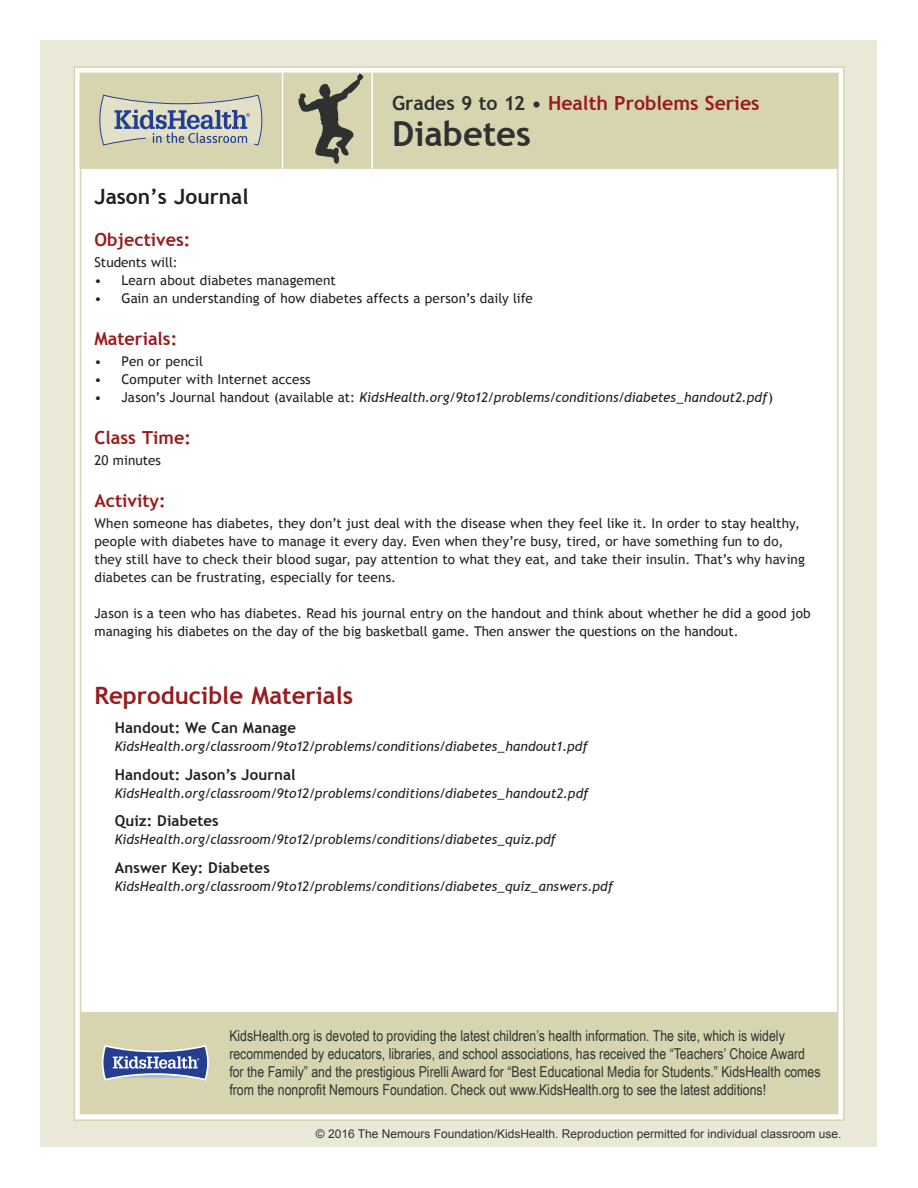
<style>
.page{position:relative;width:918px;height:1188px;background:#fff}
.page>*{position:absolute;margin:0;border:0;box-sizing:border-box;transform-origin:0 0}
.Lesson_Header{font:700 34.5px "Trebuchet MS";color:#2f3130}
.t1{font:700 24px "Trebuchet MS";color:#9a1a1d}
.t2{font:700 21px "Trebuchet MS";color:#231f20}
.Lesson_Header-2{font:700 19.5px "Trebuchet MS";color:#9a1a1d}
.t3{font:700 18px "Trebuchet MS";color:#9a1a1d}
.t4{font:15px/18px "Arial Narrow";color:#323333}
.Article_List{font:700 15px "Trebuchet MS";letter-spacing:.01em;color:#231f20}
.Basic_Bulleted_List{font:13.5px/18px "Trebuchet MS";letter-spacing:.005em;color:#231f20}
.Article_List-2{font:italic 13.5px "Trebuchet MS";letter-spacing:.005em;color:#231f20}
.Basic_Bulleted_List-2{font:italic 13.5px "Trebuchet MS";letter-spacing:.005em;color:#231f20}
.t5{font:12px "Arial";color:#2f3130}
.s1{color:#2f3130}
.s2{font-style:normal}
</style>
<div class="page">
<div style="left:40px;top:40px;width:838px;height:1108px;background:#eae9d8"></div>
<div style="left:74px;top:67px;width:770px;height:1053px;background:#fff"></div>
<div style="left:81px;top:1013px;width:757px;height:100px;background:#d6d5b0"></div>
<svg style="left:102px;top:1045px;width:107px;height:36px"></svg>
<div style="left:81px;top:74px;width:757px;height:94px;background:#d6d5b0"></div>
<div style="left:80px;top:73px;width:759px;height:96px;border:2px solid #d6d5b0"></div>
<svg style="left:99px;top:94px;width:164px;height:52px"></svg>
<hr style="left:371px;top:73px;width:2px;height:96px;background:#fff">
<hr style="left:282px;top:73px;width:1px;height:96px;background:#fff">
<svg style="left:298px;top:74px;width:65px;height:90px"></svg>
<p class="Lesson_Header-2" style="left:392px;top:91px;width:369px"><span class="s1">Grades 9 to 12 •</span> Health Problems Series</p>
<p class="Lesson_Header" style="left:392px;top:112px;width:140px">Diabetes</p>
<p class="t2" style="left:94px;top:184px;width:156px">Jason’s Journal</p>
<p class="t3" style="left:94px;top:229px;width:97px">Objectives:</p>
<p class="Basic_Bulleted_List" style="left:94px;top:254px;width:85px">Students will:</p>
<p class="Basic_Bulleted_List" style="left:122px;top:272px;width:216px">Learn about diabetes management</p>
<p class="Basic_Bulleted_List" style="left:122px;top:290px;width:413px">Gain an understanding of how diabetes affects a person’s daily life</p>
<p class="t3" style="left:94px;top:328px;width:84px">Materials:</p>
<p class="Basic_Bulleted_List" style="left:122px;top:353px;width:83px">Pen or pencil</p>
<p class="Basic_Bulleted_List" style="left:122px;top:371px;width:191px">Computer with Internet access</p>
<p class="Basic_Bulleted_List-2" style="left:122px;top:390px;width:653px"><span class="s2">Jason’s Journal handout (available at:</span> KidsHealth.org/9to12/problems/conditions/diabetes_handout2.pdf<span class="s2">)</span></p>
<p class="t3" style="left:94px;top:427px;width:98px">Class Time:</p>
<p class="Basic_Bulleted_List" style="left:94px;top:452px;width:68px">20 minutes</p>
<p class="t3" style="left:94px;top:490px;width:73px">Activity:</p>
<p class="Basic_Bulleted_List" style="left:94px;top:514px;width:712px">When someone has diabetes, they don’t just deal with the disease when they feel like it. In order to stay healthy, people with diabetes have to manage it every day. Even when they’re busy, tired, or have something fun to do, they still have to check their blood sugar, pay attention to what they eat, and take their insulin. That’s why having diabetes can be frustrating, especially for teens.</p>
<p class="Basic_Bulleted_List" style="left:94px;top:605px;width:718px">Jason is a teen who has diabetes. Read his journal entry on the handout and think about whether he did a good job managing his diabetes on the day of the big basketball game. Then answer the questions on the handout.</p>
<p class="Basic_Bulleted_List" style="left:94px;top:272px;width:9px">• •</p>
<p class="Basic_Bulleted_List" style="left:94px;top:353px;width:9px;text-align:justify">• • •</p>
<p class="t1" style="left:94px;top:680px;width:260px">Reproducible Materials</p>
<p class="Article_List" style="left:115px;top:718px;width:183px">Handout: We Can Manage</p>
<p class="Article_List-2" style="left:115px;top:738px;width:475px">KidsHealth.org/classroom/9to12/problems/conditions/diabetes_handout1.pdf</p>
<p class="Article_List" style="left:115px;top:765px;width:182px">Handout: Jason’s Journal</p>
<p class="Article_List-2" style="left:115px;top:785px;width:475px">KidsHealth.org/classroom/9to12/problems/conditions/diabetes_handout2.pdf</p>
<p class="Article_List" style="left:115px;top:812px;width:106px">Quiz: Diabetes</p>
<p class="Article_List-2" style="left:115px;top:832px;width:443px">KidsHealth.org/classroom/9to12/problems/conditions/diabetes_quiz.pdf</p>
<p class="Article_List" style="left:115px;top:858px;width:157px">Answer Key: Diabetes</p>
<p class="Article_List-2" style="left:115px;top:878px;width:500px">KidsHealth.org/classroom/9to12/problems/conditions/diabetes_quiz_answers.pdf</p>
<p class="t4" style="left:229px;top:1026px;width:593px">KidsHealth.org is devoted to providing the latest children’s health information. The site, which is widely recommended by educators, libraries, and school associations, has received the “Teachers’ Choice Award for the Family” and the prestigious Pirelli Award for “Best Educational Media for Students.” KidsHealth comes from the nonprofit Nemours Foundation. Check out www.KidsHealth.org to see the latest additions!</p>
<p class="t5" style="left:316px;top:1126px;width:527px">© 2016 The Nemours Foundation/KidsHealth. Reproduction permitted for individual classroom use.</p>
</div>
